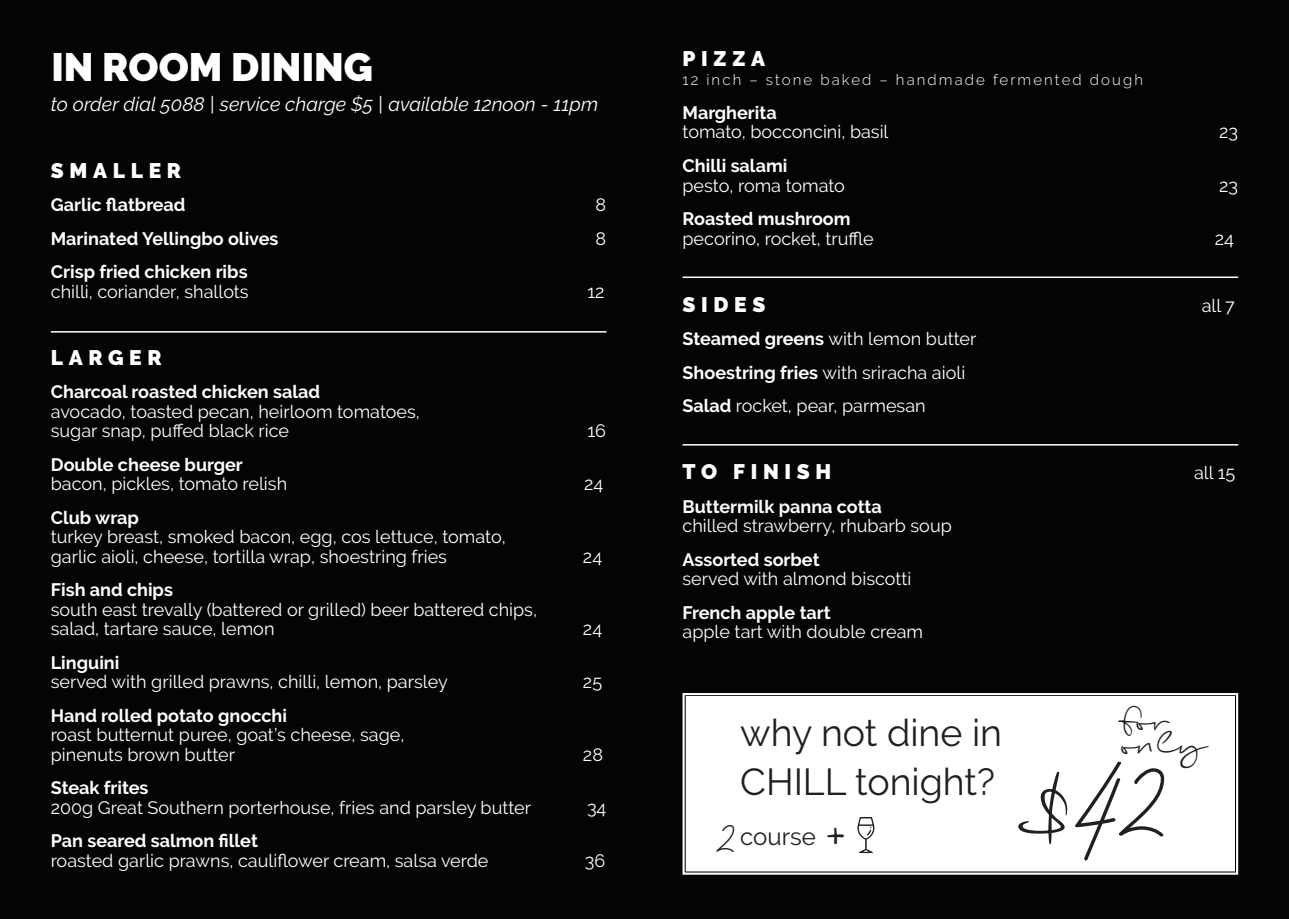
<style>
.page{position:relative;width:1289px;height:919px;background:#fff}
.page>*{position:absolute;margin:0;border:0;box-sizing:border-box;transform-origin:0 0}
.t1{font:113.4px "Autumn Chant";color:#231f20}
.t2{font:49.65px "Biloxi Script";color:#231f20}
.t3{font:45px "Autumn Chant";color:#231f20}
.t4{font:900 39.45px "Raleway";color:#fff}
.t5{font:37.5px "Raleway";color:#231f20}
.t6{font:30.9px "Beyond The Mountains";color:#231f20}
.t7{font:24px "Raleway";color:#231f20}
.t8{font:900 21px "Raleway";letter-spacing:.27em;color:#fff}
.t9{font:italic 19.5px "Raleway";color:#fff}
.t10{font:18px/19.5px "Raleway";color:#fff}
.t11{font:700 18px "Raleway";color:#fff}
.t12{font:300 15px "Raleway";letter-spacing:.14em;color:#fff}
.s1{font-weight:700}
.s2{font-family:"Biloxi Script"}
</style>
<div class="page">
<div style="left:0;top:0;width:1288px;height:918px;background:#040503"></div>
<hr style="left:51px;top:331px;width:555px;height:1px;background:#fff">
<hr style="left:682px;top:276px;width:556px;height:2px;background:#fff">
<hr style="left:682px;top:444px;width:556px;height:1px;background:#fff">
<svg style="left:681px;top:692px;width:558px;height:183px"></svg>
<img style="left:845px;top:818px;width:34px;height:34px">
<img style="left:855px;top:817px;width:20px;height:34px">
<p class="t4" style="left:51px;top:45px;width:323px">IN ROOM DINING</p>
<p class="t9" style="left:51px;top:92px;width:549px">to order dial 5088 | service charge $5 | available 12noon - 11pm</p>
<p class="t8" style="left:51px;top:158px;width:132px">SMALLER</p>
<p class="t11" style="left:51px;top:194px;width:136px">Garlic flatbread</p>
<p class="t10" style="left:595px;top:195px;width:12px">8</p>
<p class="t11" style="left:51px;top:228px;width:229px">Marinated Yellingbo olives</p>
<p class="t10" style="left:595px;top:228px;width:12px">8</p>
<p class="t10" style="left:51px;top:262px;width:199px"><span class="s1">Crisp fried chicken ribs </span>chilli, coriander, shallots</p>
<p class="t10" style="left:587px;top:281px;width:19px">12</p>
<p class="t8" style="left:51px;top:345px;width:112px">LARGER</p>
<p class="t10" style="left:51px;top:382px;width:370px"><span class="s1">Charcoal roasted chicken salad<br></span>avocado, toasted pecan, heirloom tomatoes, sugar snap, puffed black rice</p>
<p class="t10" style="left:51px;top:454px;width:238px"><span class="s1">Double cheese burger </span>bacon, pickles, tomato relish</p>
<p class="t10" style="left:51px;top:507px;width:456px"><span class="s1">Club wrap<br></span>turkey breast, smoked bacon, egg, cos lettuce, tomato, garlic aioli, cheese, tortilla wrap, shoestring fries</p>
<p class="t10" style="left:51px;top:580px;width:488px"><span class="s1">Fish and chips<br></span>south east trevally (battered or grilled) beer battered chips, salad, tartare sauce, lemon</p>
<p class="t10" style="left:51px;top:652px;width:398px"><span class="s1">Linguini<br></span>served with grilled prawns, chilli, lemon, parsley</p>
<p class="t10" style="left:51px;top:705px;width:355px"><span class="s1">Hand rolled potato gnocchi<br></span>roast butternut puree, goat’s cheese, sage, pinenuts brown butter</p>
<p class="t10" style="left:51px;top:778px;width:482px"><span class="s1">Steak frites<br></span>200g Great Southern porterhouse, fries and parsley butter</p>
<p class="t10" style="left:51px;top:831px;width:439px"><span class="s1">Pan seared salmon fillet<br></span>roasted garlic prawns, cauliflower cream, salsa verde</p>
<p class="t10" style="left:587px;top:421px;width:20px">16</p>
<p class="t10" style="left:584px;top:474px;width:21px">24</p>
<p class="t10" style="left:583px;top:546px;width:21px">24</p>
<p class="t10" style="left:583px;top:619px;width:21px">24</p>
<p class="t10" style="left:583px;top:672px;width:21px">25</p>
<p class="t10" style="left:583px;top:744px;width:22px">28</p>
<p class="t10" style="left:587px;top:797px;width:21px">34</p>
<p class="t10" style="left:585px;top:850px;width:22px">36</p>
<p class="t8" style="left:682px;top:46px;width:84px">PIZZA</p>
<p class="t12" style="left:682px;top:71px;width:462px">12 inch – stone baked – handmade fermented dough</p>
<p class="t10" style="left:682px;top:103px;width:207px"><span class="s1">Margherita<br></span>tomato, bocconcini, basil</p>
<p class="t10" style="left:682px;top:156px;width:164px"><span class="s1">Chilli salami<br></span>pesto, roma tomato</p>
<p class="t10" style="left:682px;top:209px;width:193px"><span class="s1">Roasted mushroom </span>pecorino, rocket, truffle</p>
<p class="t10" style="left:1219px;top:122px;width:20px">23</p>
<p class="t10" style="left:1219px;top:175px;width:20px">23</p>
<p class="t10" style="left:1214px;top:228px;width:21px">24</p>
<p class="t8" style="left:682px;top:292px;width:84px">SIDES</p>
<p class="t10" style="left:1201px;top:295px;width:35px">all 7</p>
<p class="t10" style="left:682px;top:329px;width:295px"><span class="s1">Steamed greens</span> with lemon butter</p>
<p class="t10" style="left:682px;top:362px;width:284px"><span class="s1">Shoestring fries</span> with sriracha aioli</p>
<p class="t10" style="left:682px;top:396px;width:245px"><span class="s1">Salad</span> rocket, pear, parmesan</p>
<p class="t8" style="left:682px;top:459px;width:150px">TO FINISH</p>
<p class="t10" style="left:1193px;top:463px;width:43px">all 15</p>
<p class="t10" style="left:682px;top:496px;width:271px"><span class="s1">Buttermilk panna cotta<br></span>chilled strawberry, rhubarb soup</p>
<p class="t10" style="left:682px;top:549px;width:230px"><span class="s1">Assorted sorbet<br></span>served with almond biscotti</p>
<p class="t10" style="left:682px;top:602px;width:242px"><span class="s1">French apple tart<br></span>apple tart with double cream</p>
<p class="t5" style="left:740px;top:710px;width:263px">why not dine in</p>
<p class="t5" style="left:740px;top:760px;width:256px">CHILL tonight?</p>
<p class="t3" style="left:716px;top:809px;width:21px">2</p>
<p class="t7" style="left:740px;top:822px;width:77px">course</p>
<p class="t6" style="left:826px;top:819px;width:20px">+</p>
<p class="t2" style="left:1118px;top:687px;width:49px">for</p>
<p class="t2" style="left:1118px;top:711px;width:88px">only</p>
<p class="t1" style="left:1015px;top:731px;width:153px"><span class="s2">$</span>42</p>
</div>
